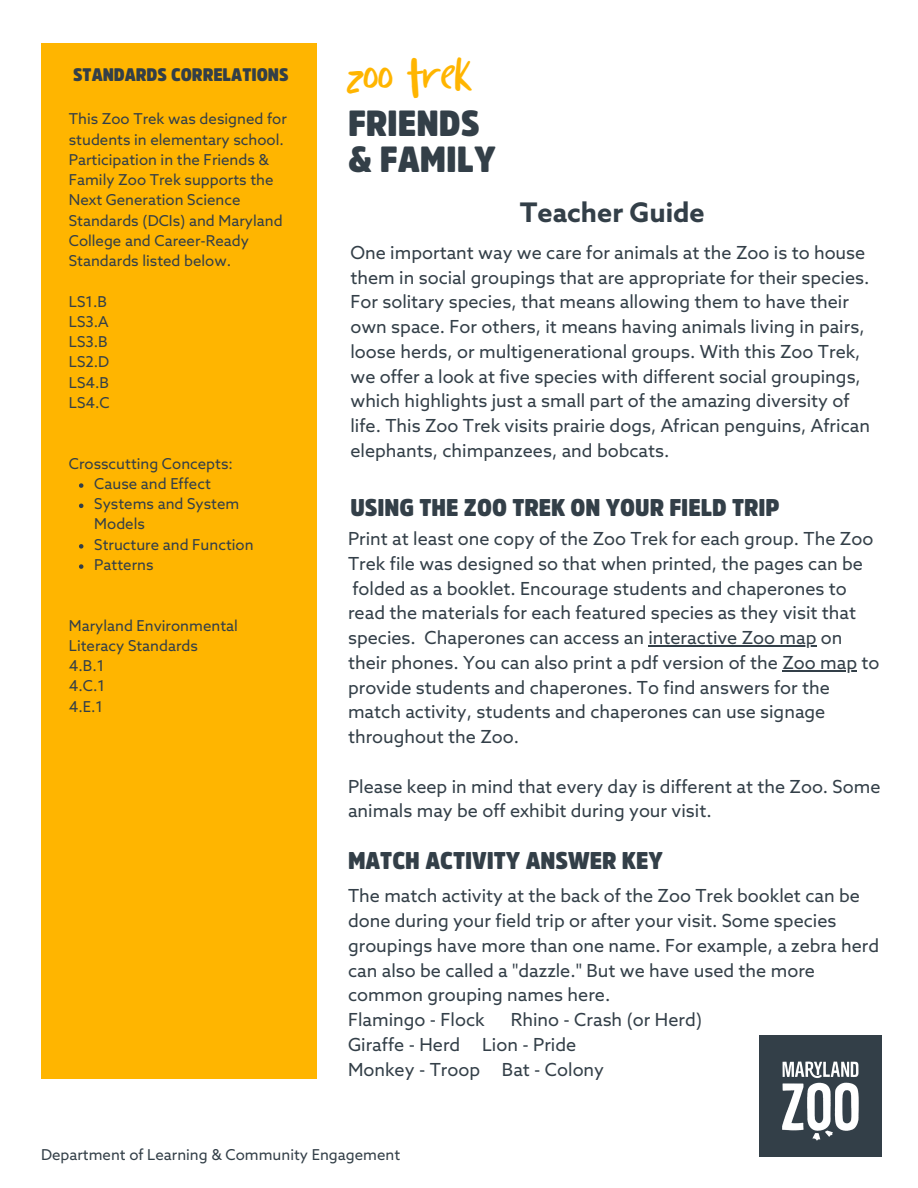
<style>
.page{position:relative;width:918px;height:1188px;background:#fff}
.page>*{position:absolute;margin:0;border:0;box-sizing:border-box;transform-origin:0 0}
.t1{font:40.95px "Totally Terrific Typeface Two";color:#ffb500}
.t2{font:900 36px/36px "Amsi Pro Narw";color:#333f48}
.t3{font:700 27px "Azo Sans";color:#333f48}
.t4{font:900 24px "Amsi Pro Narw";color:#333f48}
.t5{font:18px/24.8px "Azo Sans";color:#333f48}
.t6{font:900 18px "Amsi Pro Narw";color:#333f48}
.t7{font:15px/20.2px "Azo Sans";color:#333f48}
</style>
<div class="page">
<div style="left:41px;top:44px;width:275px;height:1035px;background:#ffb500"></div>
<hr style="left:648px;top:645px;width:169px;height:1px;background:#333f48">
<hr style="left:782px;top:670px;width:75px;height:1px;background:#333f48">
<img style="left:760px;top:1035px;width:121px;height:122px">
<svg style="left:79px;top:483px;width:4px;height:5px"></svg>
<svg style="left:79px;top:504px;width:4px;height:4px"></svg>
<svg style="left:79px;top:544px;width:4px;height:5px"></svg>
<svg style="left:79px;top:564px;width:4px;height:5px"></svg>
<p class="t6" style="left:73px;top:68px;width:217px">STANDARDS CORRELATIONS</p>
<p class="t7" style="left:69px;top:110px;width:219px">This Zoo Trek was designed for students in elementary school.<br>Participation in the Friends &amp;<br>Family Zoo Trek supports the<br>Next Generation Science<br>Standards (DCIs) and Maryland<br>College and Career-Ready<br>Standards listed below.</p>
<p class="t7" style="left:69px;top:293px;width:42px">LS1.B<br>LS3.A<br>LS3.B<br>LS2.D<br>LS4.B<br>LS4.C</p>
<p class="t7" style="left:69px;top:455px;width:166px">Crosscutting Concepts:</p>
<p class="t7" style="left:94px;top:475px;width:161px">Cause and Effect<br>Systems and System<br>Models<br>Structure and Function<br>Patterns</p>
<p class="t7" style="left:69px;top:617px;width:171px">Maryland Environmental<br>Literacy Standards<br>4.B.1<br>4.C.1<br>4.E.1</p>
<h1 class="t1" style="left:350px;top:48px;width:126px">zoo trek</h1>
<h2 class="t2" style="left:348px;top:109px;width:149px">FRIENDS &amp; FAMILY</h2>
<h3 class="t3" style="left:520px;top:199px;width:187px">Teacher Guide</h3>
<p class="t5" style="left:350px;top:242px;width:521px">One important way we care for animals at the Zoo is to house them in social groupings that are appropriate for their species.<br>For solitary species, that means allowing them to have their own space. For others, it means having animals living in pairs, loose herds, or multigenerational groups. With this Zoo Trek, we offer a look at five species with different social groupings, which highlights just a small part of the amazing diversity of life. This Zoo Trek visits prairie dogs, African penguins, African elephants, chimpanzees, and bobcats.</p>
<h3 class="t4" style="left:350px;top:498px;width:431px">USING THE ZOO TREK ON YOUR FIELD TRIP</h3>
<p class="t5" style="left:348px;top:528px;width:533px">Print at least one copy of the Zoo Trek for each group. The Zoo Trek file was designed so that when printed, the pages can be folded as a booklet. Encourage students and chaperones to read the materials for each featured species as they visit that species. Chaperones can access an interactive Zoo map on their phones. You can also print a pdf version of the Zoo map to provide students and chaperones. To find answers for the match activity, students and chaperones can use signage throughout the Zoo.</p>
<p class="t5" style="left:348px;top:775px;width:534px">Please keep in mind that every day is different at the Zoo. Some animals may be off exhibit during your visit.</p>
<h3 class="t4" style="left:348px;top:851px;width:316px">MATCH ACTIVITY ANSWER KEY</h3>
<p class="t5" style="left:348px;top:885px;width:533px">The match activity at the back of the Zoo Trek booklet can be done during your field trip or after your visit. Some species groupings have more than one name. For example, a zebra herd can also be called a "dazzle." But we have used the more common grouping names here.<br>Flamingo - Flock</p>
<p class="t5" style="left:348px;top:1009px;width:356px;text-indent:163px">Rhino - Crash (or Herd)<br>Giraffe - Herd Lion - Pride<br>Monkey - Troop Bat - Colony</p>
<p class="t7" style="left:41px;top:1145px;width:361px">Department of Learning &amp; Community Engagement</p>
</div>
